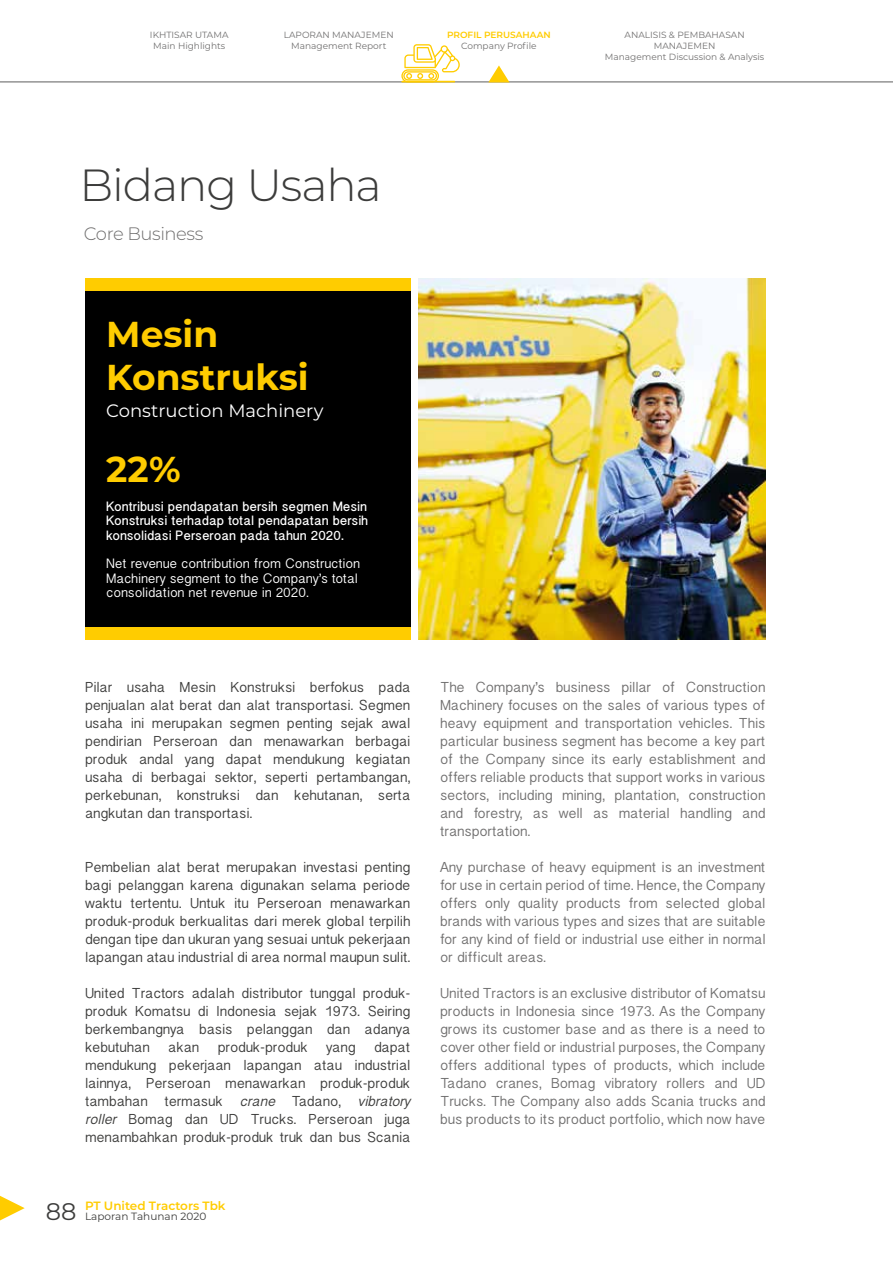
<style>
.page{position:relative;width:893px;height:1263px;background:#fff}
.page>*{position:absolute;margin:0;border:0;box-sizing:border-box;transform-origin:0 0}
.t1{font:300 45px "Montserrat";letter-spacing:-.025em;color:#3c3c3b}
.t2{font:700 36px/43.2px "Montserrat";color:#fc0}
.t3{font:24px "Montserrat";color:#3c3c3b}
.t4{font:18px "Montserrat";color:#fff}
.t5{font:300 18px "Montserrat";letter-spacing:-.025em;color:#706f6f}
.t6{font:12.75px/18px "Bangla Sangam MN";color:#706f6f;text-align:justify}
.t7{font:12.75px/18px "Bangla Sangam MN";color:#3c3c3b;text-align:justify}
.t8{font:700 12px/14.4px "Bangla Sangam MN";color:#fff;text-align:justify}
.t9{font:12px/14.4px "Bangla Sangam MN";color:#fff}
.t10{font:600 12px "Montserrat";color:#fc0}
.t11{font:10.5px "Montserrat";color:#3c3c3b}
.t12{font:9px/10.8px "Montserrat";color:#706f6f;text-align:center}
.t13{font:600 9px "Montserrat";color:#fc0}
.s1{font-style:italic}
</style>
<div class="page">
<hr style="left:0;top:81px;width:893px;height:1px;background:#706f6f">
<svg style="left:488px;top:65px;width:22px;height:17px"></svg>
<svg style="left:0;top:1195px;width:25px;height:26px"></svg>
<svg style="left:401px;top:44px;width:59px;height:38px"></svg>
<div style="left:85px;top:278px;width:325px;height:361px;background:#000"></div>
<div style="left:85px;top:278px;width:325px;height:13px;background:#fc0"></div>
<div style="left:85px;top:627px;width:325px;height:13px;background:#fc0"></div>
<img style="left:419px;top:278px;width:346px;height:361px">
<p class="t12" style="left:150px;top:30px;width:80px">IKHTISAR UTAMA<br>Main Highlights</p>
<p class="t12" style="left:284px;top:30px;width:111px">LAPORAN MANAJEMEN<br>Management Report</p>
<p class="t13" style="left:447px;top:29px;width:105px">PROFIL PERUSAHAAN</p>
<p class="t12" style="left:461px;top:40px;width:77px">Company Profile</p>
<p class="t12" style="left:605px;top:30px;width:161px">ANALISIS &amp; PEMBAHASAN<br>MANAJEMEN<br>Management Discussion &amp; Analysis</p>
<h1 class="t1" style="left:80px;top:155px;width:304px">Bidang Usaha</h1>
<h3 class="t5" style="left:84px;top:221px;width:121px">Core Business</h3>
<h2 class="t2" style="left:106px;top:311px;width:204px">Mesin<br>Konstruksi</h2>
<h3 class="t4" style="left:106px;top:398px;width:219px">Construction Machinery</h3>
<h2 class="t2" style="left:106px;top:446px;width:76px">22%</h2>
<p class="t8" style="left:106px;top:499px;width:263px">Kontribusi pendapatan bersih segmen Mesin Konstruksi terhadap total pendapatan bersih konsolidasi Perseroan pada tahun 2020.</p>
<p class="t9" style="left:106px;top:557px;width:255px">Net revenue contribution from Construction<br>Machinery segment to the Company’s total consolidation net revenue in 2020.</p>
<p class="t7" style="left:85px;top:678px;width:327px">Pilar usaha Mesin Konstruksi berfokus pada penjualan alat berat dan alat transportasi. Segmen usaha ini merupakan segmen penting sejak awal pendirian Perseroan dan menawarkan berbagai produk andal yang dapat mendukung kegiatan usaha di berbagai sektor, seperti pertambangan, perkebunan, konstruksi dan kehutanan, serta angkutan dan transportasi.</p>
<p class="t7" style="left:85px;top:858px;width:327px">Pembelian alat berat merupakan investasi penting bagi pelanggan karena digunakan selama periode waktu tertentu. Untuk itu Perseroan menawarkan produk-produk berkualitas dari merek global terpilih dengan tipe dan ukuran yang sesuai untuk pekerjaan lapangan atau industrial di area normal maupun sulit.</p>
<p class="t7" style="left:85px;top:984px;width:327px">United Tractors adalah distributor tunggal produk&shy;produk Komatsu di Indonesia sejak 1973. Seiring berkembangnya basis pelanggan dan adanya kebutuhan</p>
<p class="t7" style="left:85px;top:1038px;width:327px;text-indent:289px">dapat mendukung pekerjaan lapangan atau industrial lainnya, Perseroan menawarkan produk-produk tambahan</p>
<p class="t7" style="left:168px;top:1038px;width:32px">akan</p>
<p class="t7" style="left:218px;top:1038px;width:91px">produk-produk</p>
<p class="t7" style="left:326px;top:1038px;width:31px">yang</p>
<p class="t7" style="left:85px;top:1092px;width:331px;text-align:left;text-indent:273px"><span class="s1">vibratory roller</span> Bomag dan UD Trucks. Perseroan juga menambahkan produk-produk truk dan bus Scania</p>
<p class="t7" style="left:164px;top:1092px;width:60px">termasuk</p>
<p class="t7" style="left:239px;top:1092px;width:103px"><span class="s1">crane</span> Tadano,</p>
<p class="t10" style="left:85px;top:1197px;width:142px">PT United Tractors Tbk</p>
<h3 class="t3" style="left:46px;top:1195px;width:32px">88</h3>
<p class="t11" style="left:85px;top:1209px;width:123px">Laporan Tahunan 2020</p>
<p class="t6" style="left:440px;top:678px;width:327px">The Company’s business pillar of Construction Machinery focuses on the sales of various types of heavy equipment and transportation vehicles. This particular business segment has become a key part of the Company since its early establishment and offers reliable products that support works in various sectors, including mining, plantation, construction and forestry, as well as material handling and transportation.</p>
<p class="t6" style="left:440px;top:858px;width:327px">Any purchase of heavy equipment is an investment for use in certain period of time. Hence, the Company offers only quality products from selected global brands with various types and sizes that are suitable for any kind of field or industrial use either in normal or difficult areas.</p>
<p class="t6" style="left:440px;top:984px;width:327px">United Tractors is an exclusive distributor of Komatsu products in Indonesia since 1973. As the Company grows its customer base and as there is a need to cover other field or industrial purposes, the Company offers additional types of products, which include Tadano cranes, Bomag vibratory rollers and UD Trucks. The Company also adds Scania trucks and bus products to its product portfolio, which now have</p>
</div>
